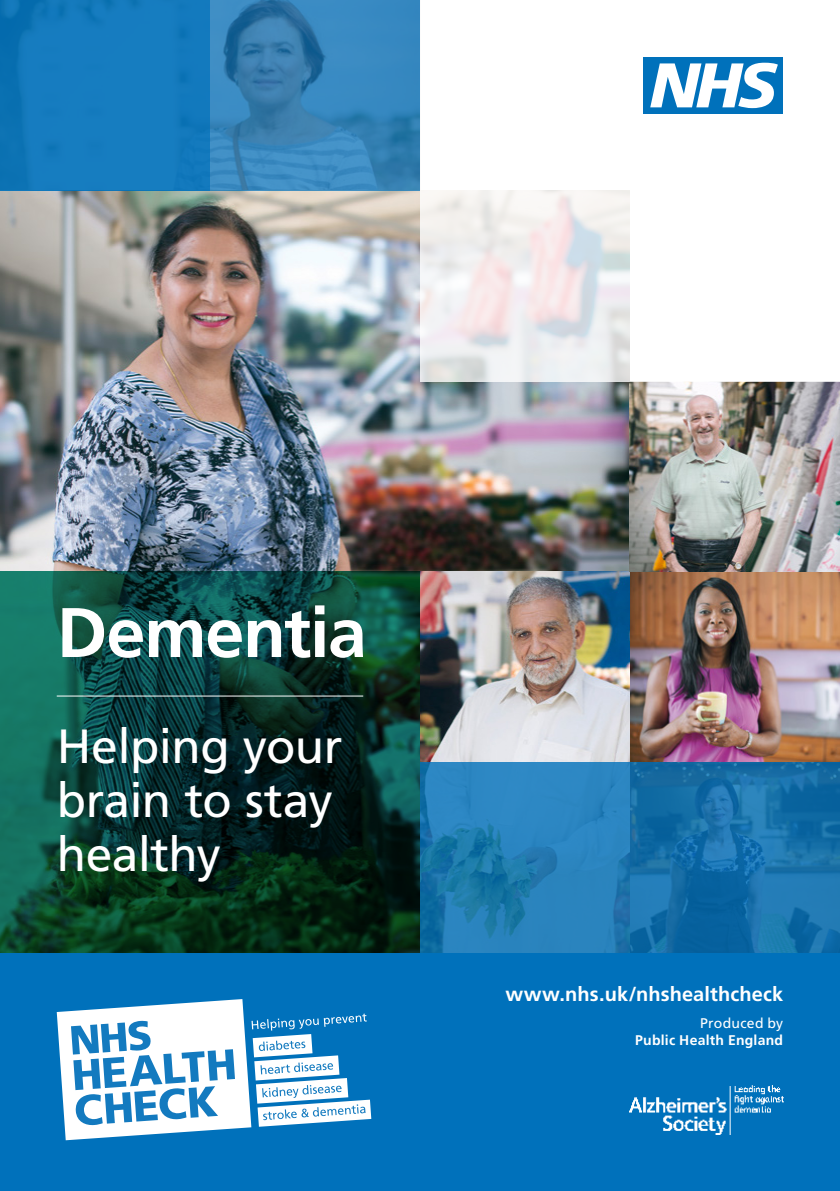
<style>
.page{position:relative;width:840px;height:1191px;background:#fff}
.page>*{position:absolute;margin:0;border:0;box-sizing:border-box;transform-origin:0 0}
.t1{font:700 70px "Frutiger LT Pro";letter-spacing:-.02em;color:#fff}
.t2{font:48px/54px "Frutiger LT Pro";letter-spacing:-.015em;color:#fff}
.t3{font:700 20px "Frutiger LT Pro";letter-spacing:.005em;color:#fff}
.t4{font:700 14px/16.8px "Frutiger LT Pro";letter-spacing:.015em;color:#fff;text-align:right}
.s1{font-weight:400}
</style>
<div class="page">
<div style="left:0;top:952px;width:839px;height:239px;background:#0071bb"></div>
<svg style="left:57px;top:999px;width:314px;height:141px"></svg>
<img style="left:629px;top:1085px;width:153px;height:49px">
<img style="left:629px;top:571px;width:210px;height:191px">
<img style="left:0;top:190px;width:629px;height:381px">
<img style="left:420px;top:571px;width:209px;height:191px">
<img style="left:629px;top:381px;width:210px;height:190px">
<svg style="left:420px;top:57px;width:363px;height:324px"></svg>
<svg style="left:210px;top:0;width:210px;height:190px;background:#3783b8"></svg>
<div style="left:0;top:0;width:210px;height:190px;background:linear-gradient(to right,#1177ba,#167dc1)"></div>
<svg style="left:420px;top:762px;width:419px;height:190px;background:#1d77b0"></svg>
<div style="left:643px;top:57px;width:139px;height:56px;background:#0071bb"></div>
<svg style="left:650px;top:63px;width:127px;height:45px"></svg>
<svg style="left:0;top:571px;width:420px;height:381px;background:#093c32"></svg>
<hr style="left:57px;top:695px;width:306px;height:1px;background:#fff">
<p class="t1" style="left:57px;top:591px;width:311px">Dementia</p>
<p class="t2" style="left:57px;top:719px;width:287px">Helping your brain to stay healthy</p>
<p class="t3" style="left:505px;top:981px;width:279px">www.nhs.uk/nhshealthcheck</p>
<p class="t4" style="left:635px;top:1014px;width:149px"><span class="s1">Produced by<br></span>Public Health England</p>
</div>
